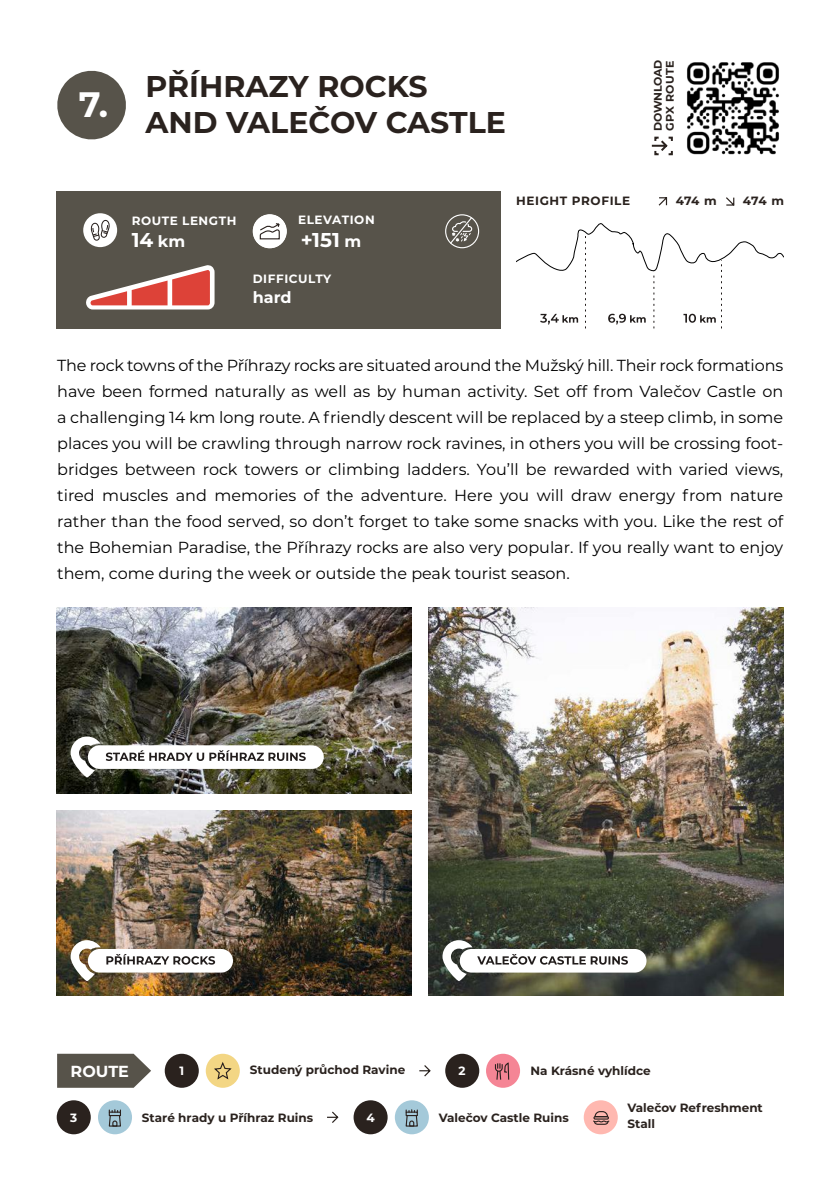
<style>
.page{position:relative;width:840px;height:1191px;background:#fff}
.page>*{position:absolute;margin:0;border:0;box-sizing:border-box;transform-origin:0 0}
.t1{font:700 35.2px "Montserrat";color:#fff}
.t2{font:700 30px/36px "Montserrat";color:#2a221e}
.t3{font:700 20px "Montserrat";color:#fff}
.t4{font:16px/26px "Montserrat";color:#000;text-align:justify}
.t5{font:700 16px "Montserrat";color:#fff}
.t6{font:700 12px/16px "Montserrat";color:#2a221e}
.t7{font:700 12px "Montserrat";letter-spacing:.05em;color:#fff}
.t8{font:700 12px "Montserrat";letter-spacing:.05em;color:#2a221e}
.t9{font:700 11px/12px "Montserrat";color:#2a221e}
.s1{font-size:16px}
</style>
<div class="page">
<div style="left:56px;top:192px;width:444px;height:137px;background:#57534a"></div>
<div style="left:83px;top:213px;width:34px;height:34px;background:#fff;border-radius:50%"></div>
<svg style="left:90px;top:220px;width:20px;height:21px"></svg>
<img style="left:687px;top:62px;width:92px;height:93px">
<svg style="left:57px;top:70px;width:69px;height:70px"></svg>
<svg style="left:252px;top:214px;width:34px;height:34px"></svg>
<div style="left:253px;top:215px;width:33px;height:33px;background:#fff;border-radius:50%"></div>
<div style="left:252px;top:214px;width:34px;height:34px;border:1px solid #fff;border-radius:50%"></div>
<svg style="left:259px;top:223px;width:21px;height:17px"></svg>
<div style="left:445px;top:214px;width:34px;height:34px;border:1px solid #fff;border-radius:50%"></div>
<svg style="left:449px;top:216px;width:23px;height:29px"></svg>
<div style="left:353px;top:1100px;width:34px;height:34px;background:#2a221e;border-radius:17px"></div>
<div style="left:394px;top:1100px;width:34px;height:34px;background:#a4c9d9;border-radius:50%"></div>
<svg style="left:405px;top:1109px;width:13px;height:18px"></svg>
<div style="left:165px;top:1053px;width:34px;height:34px;background:#2a221e;border-radius:17px"></div>
<div style="left:57px;top:1100px;width:34px;height:34px;background:#2a221e;border-radius:17px"></div>
<div style="left:98px;top:1100px;width:34px;height:34px;background:#a4c9d9;border-radius:50%"></div>
<svg style="left:108px;top:1109px;width:13px;height:18px"></svg>
<div style="left:445px;top:1053px;width:34px;height:34px;background:#2a221e;border-radius:17px"></div>
<div style="left:485px;top:1053px;width:34px;height:34px;background:#f58595;border-radius:50%"></div>
<svg style="left:494px;top:1063px;width:15px;height:17px"></svg>
<div style="left:583px;top:1100px;width:34px;height:34px;background:#ffb8b0;border-radius:50%"></div>
<svg style="left:593px;top:1111px;width:17px;height:14px"></svg>
<svg style="left:516px;top:223px;width:266px;height:105px"></svg>
<svg style="left:658px;top:197px;width:9px;height:9px"></svg>
<svg style="left:726px;top:197px;width:9px;height:9px"></svg>
<svg style="left:57px;top:1053px;width:94px;height:34px;background:#69665e"></svg>
<svg style="left:327px;top:1111px;width:12px;height:12px"></svg>
<svg style="left:419px;top:1065px;width:12px;height:12px"></svg>
<svg style="left:651px;top:136px;width:22px;height:20px"></svg>
<img style="left:57px;top:608px;width:354px;height:185px">
<img style="left:428px;top:608px;width:354px;height:388px">
<img style="left:57px;top:811px;width:354px;height:185px">
<div style="left:88px;top:949px;width:145px;height:23px;background:#fff;border-radius:12px"></div>
<img style="left:71px;top:940px;width:144px;height:41px">
<div style="left:88px;top:745px;width:235px;height:24px;background:#fff;border-radius:12px"></div>
<img style="left:71px;top:736px;width:234px;height:41px">
<div style="left:459px;top:949px;width:187px;height:23px;background:#fff;border-radius:12px"></div>
<svg style="left:442px;top:940px;width:185px;height:41px"></svg>
<svg style="left:86px;top:265px;width:128px;height:44px"></svg>
<div style="left:206px;top:1053px;width:34px;height:34px;background:#f3d684;border-radius:50%"></div>
<svg style="left:214px;top:1062px;width:18px;height:18px"></svg>
<h1 class="t1" style="left:79px;top:79px;width:31px">7.</h1>
<h2 class="t2" style="left:145px;top:67px;width:362px">PŘÍHRAZY ROCKS<br>AND VALEČOV CASTLE</h2>
<p class="t9" style="left:651px;top:131px;width:73px;rotate:-90deg">DOWNLOAD<br>GPX ROUTE</p>
<p class="t7" style="left:132px;top:212px;width:106px">ROUTE LENGTH</p>
<p class="t3" style="left:132px;top:226px;width:55px">14 <span class="s1">km</span></p>
<p class="t7" style="left:298px;top:211px;width:78px">ELEVATION</p>
<p class="t3" style="left:300px;top:225px;width:62px">+151 <span class="s1">m</span></p>
<p class="t7" style="left:252px;top:270px;width:80px">DIFFICULTY</p>
<p class="t5" style="left:252px;top:286px;width:40px">hard</p>
<p class="t8" style="left:516px;top:192px;width:115px">HEIGHT PROFILE</p>
<p class="t6" style="left:675px;top:192px;width:43px">474 m</p>
<p class="t6" style="left:742px;top:192px;width:43px">474 m</p>
<p class="t4" style="left:57px;top:352px;width:727px">The rock towns of the Příhrazy rocks are situated around the Mužský hill. Their rock formations have been formed naturally as well as by human activity. Set off from Valečov Castle on a challenging 14 km long route. A friendly descent will be replaced by a steep climb, in some places you will be crawling through narrow rock ravines, in others you will be crossing foot&shy;bridges between rock towers or climbing ladders. You’ll be rewarded with varied views, tired muscles and memories of the adventure. Here you will draw energy from nature rather than the food served, so don’t forget to take some snacks with you. Like the rest of the Bohemian Paradise, the Příhrazy rocks are also very popular. If you really want to enjoy them, come during the week or outside the peak tourist season.</p>
<p class="t7" style="left:179px;top:1062px;width:6px">1</p>
<p class="t6" style="left:250px;top:1061px;width:157px">Studený průchod Ravine</p>
<p class="t5" style="left:71px;top:1059px;width:60px">ROUTE</p>
<p class="t7" style="left:458px;top:1062px;width:9px">2</p>
<p class="t6" style="left:530px;top:1062px;width:122px">Na Krásné vyhlídce</p>
<p class="t6" style="left:627px;top:1099px;width:137px">Valečov Refreshment<br>Stall</p>
<p class="t7" style="left:70px;top:1108px;width:9px">3</p>
<p class="t6" style="left:142px;top:1108px;width:173px">Staré hrady u Příhraz Ruins</p>
<p class="t7" style="left:366px;top:1108px;width:10px">4</p>
<p class="t6" style="left:438px;top:1108px;width:131px">Valečov Castle Ruins</p>
</div>
